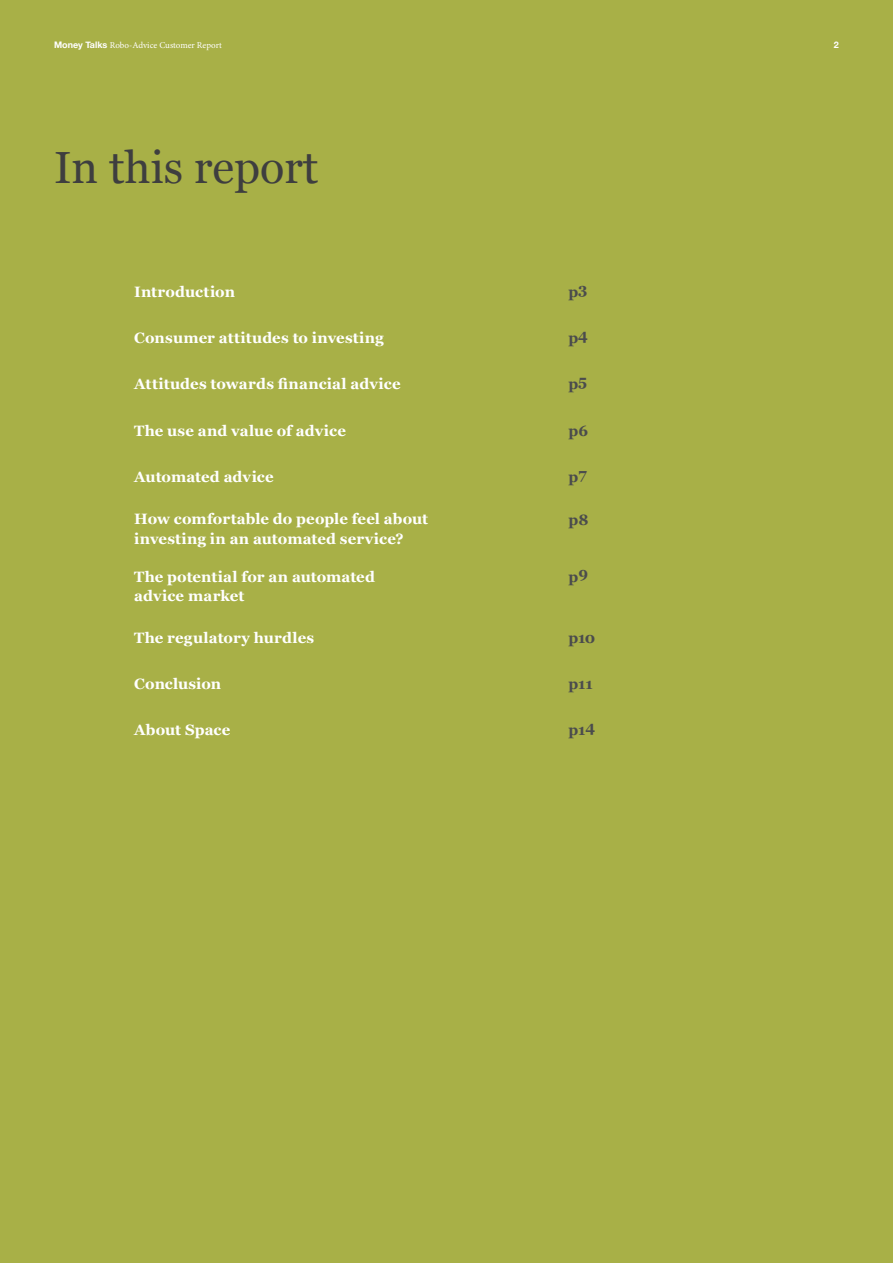
<style>
.page{position:relative;width:893px;height:1263px;background:#a8b047}
.page>*{position:absolute;margin:0;border:0;box-sizing:border-box;transform-origin:0 0}
.t1{font:45px "Georgia";color:#3e3e3f}
.t2{font:700 15px/19.5px "Georgia";letter-spacing:.005em;color:#fff}
.t3{font:700 15px "Georgia";color:#4b4c4d}
.t4{font:9px "Minion Pro";color:#fff}
.t5{font:700 9px "Helvetica Neue";color:#fff}
.s1{font-family:"Helvetica Neue";font-weight:700}
</style>
<div class="page">
<p class="t4" style="left:54px;top:39px;width:169px"><span class="s1">Money Talks</span> Robo-Advice Customer Report</p>
<h1 class="t1" style="left:54px;top:134px;width:266px">In this report</h1>
<p class="t2" style="left:134px;top:281px;width:102px">Introduction</p>
<p class="t3" style="left:568px;top:279px;width:21px">p3</p>
<p class="t2" style="left:134px;top:327px;width:251px">Consumer attitudes to investing</p>
<p class="t3" style="left:568px;top:325px;width:21px">p4</p>
<p class="t2" style="left:134px;top:374px;width:268px">Attitudes towards financial advice</p>
<p class="t3" style="left:568px;top:371px;width:20px">p5</p>
<p class="t2" style="left:134px;top:420px;width:213px">The use and value of advice</p>
<p class="t3" style="left:568px;top:419px;width:21px">p6</p>
<p class="t2" style="left:134px;top:466px;width:141px">Automated advice</p>
<p class="t3" style="left:568px;top:464px;width:20px">p7</p>
<p class="t2" style="left:134px;top:509px;width:295px">How comfortable do people feel about investing in an automated service?</p>
<p class="t3" style="left:568px;top:509px;width:22px">p8</p>
<p class="t2" style="left:134px;top:566px;width:242px">The potential for an automated advice market</p>
<p class="t3" style="left:568px;top:563px;width:21px">p9</p>
<p class="t2" style="left:134px;top:627px;width:181px">The regulatory hurdles</p>
<p class="t3" style="left:568px;top:626px;width:29px">p10</p>
<p class="t2" style="left:134px;top:673px;width:89px">Conclusion</p>
<p class="t3" style="left:568px;top:673px;width:26px">p11</p>
<p class="t2" style="left:134px;top:719px;width:98px">About Space</p>
<p class="t3" style="left:568px;top:719px;width:28px">p14</p>
<p class="t5" style="left:834px;top:38px;width:7px">2</p>
</div>
